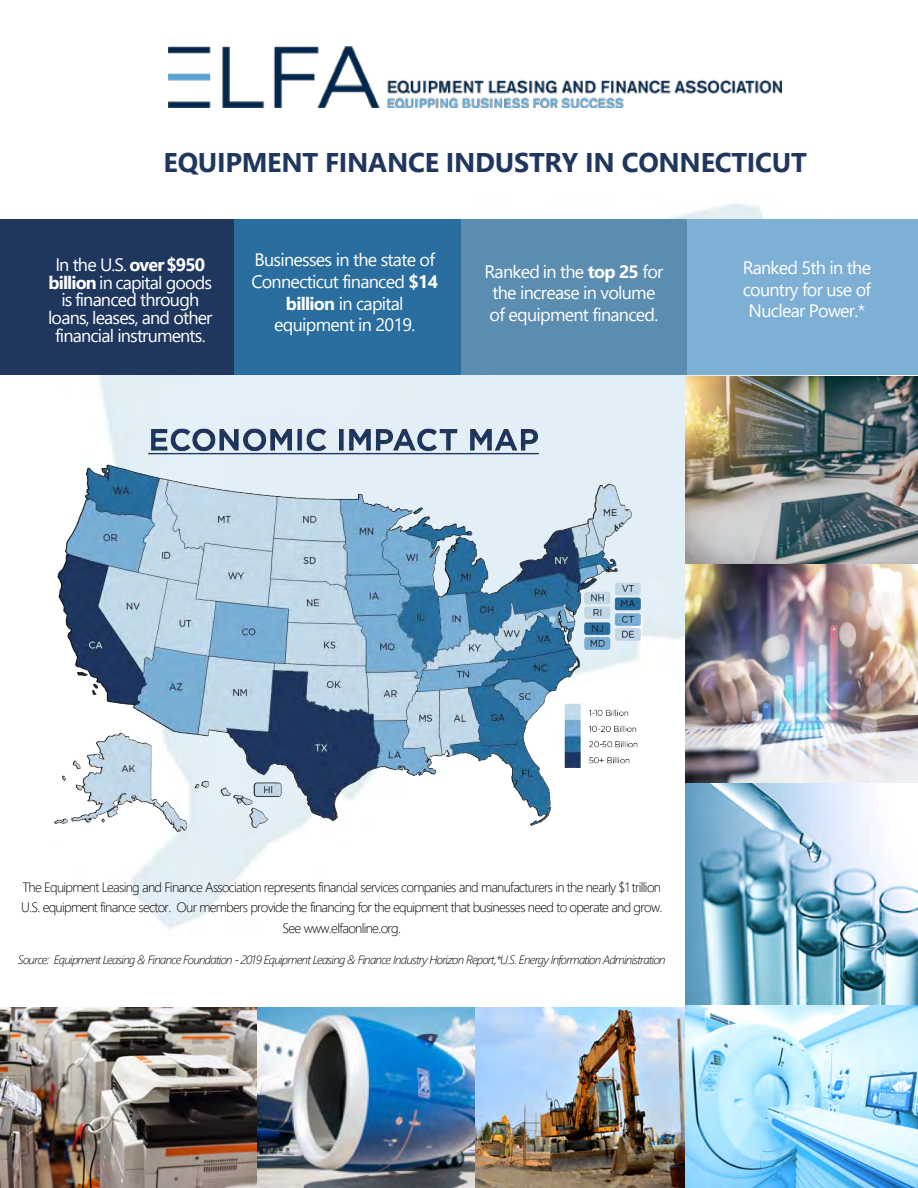
<style>
.page{position:relative;width:918px;height:1188px;background:#fff}
.page>*{position:absolute;margin:0;border:0;box-sizing:border-box;transform-origin:0 0}
.t1{font:700 27px "Segoe UI";letter-spacing:-.01em;color:#1f365e}
.t2{font:18px/21.6px "Segoe UI";letter-spacing:-.04em;color:#fff;text-align:center}
.t3{font:300 13.5px/20.2px "Segoe UI";letter-spacing:-.055em;color:#000;text-align:center}
.t4{font:italic 300 12px "Segoe UI";letter-spacing:-.06em;color:#000}
.s1{font-weight:700}
</style>
<div class="page">
<img style="left:98px;top:203px;width:710px;height:727px">
<div style="left:0;top:219px;width:234px;height:156px;background:#1f365e"></div>
<div style="left:461px;top:219px;width:226px;height:156px;background:#5b8db0"></div>
<div style="left:234px;top:219px;width:227px;height:156px;background:#296e9e"></div>
<img style="left:169px;top:46px;width:613px;height:62px">
<div style="left:687px;top:219px;width:231px;height:156px;background:#7eafd4"></div>
<img style="left:686px;top:376px;width:232px;height:405px">
<img style="left:685px;top:781px;width:233px;height:407px">
<img style="left:256px;top:1007px;width:220px;height:181px">
<img style="left:476px;top:1007px;width:224px;height:181px">
<img style="left:53px;top:402px;width:632px;height:453px">
<img style="left:0;top:1007px;width:256px;height:181px">
<h1 class="t1" style="left:164px;top:137px;width:645px">EQUIPMENT FINANCE INDUSTRY IN CONNECTICUT</h1>
<p class="t2" style="left:251px;top:248px;width:188px">Businesses in the state of<br>Connecticut financed <span class="s1">$14 billion</span> in capital equipment in 2019.</p>
<p class="t2" style="left:48px;top:254px;width:166px;line-height:17.7px">In the U.S. <span class="s1">over $950 billion</span> in capital goods is financed through loans, leases, and other financial instruments.</p>
<p class="t2" style="left:485px;top:259px;width:180px;text-align:left">Ranked in the <span class="s1">top 25</span> for the increase in volume of equipment financed.</p>
<p class="t2" style="left:743px;top:255px;width:130px">Ranked 5th in the country for use of<br>Nuclear Power.*</p>
<p class="t3" style="left:21px;top:876px;width:643px">The Equipment Leasing and Finance Association represents financial services companies and manufacturers in the nearly $1 trillion<br>U.S. equipment finance sector. Our members provide the financing for the equipment that businesses need to operate and grow.<br>See www.elfaonline.org.</p>
<p class="t4" style="left:18px;top:949px;width:649px">Source: Equipment Leasing &amp; Finance Foundation - 2019 Equipment Leasing &amp; Finance Industry Horizon Report,*U.S. Energy Information Administration</p>
</div>
